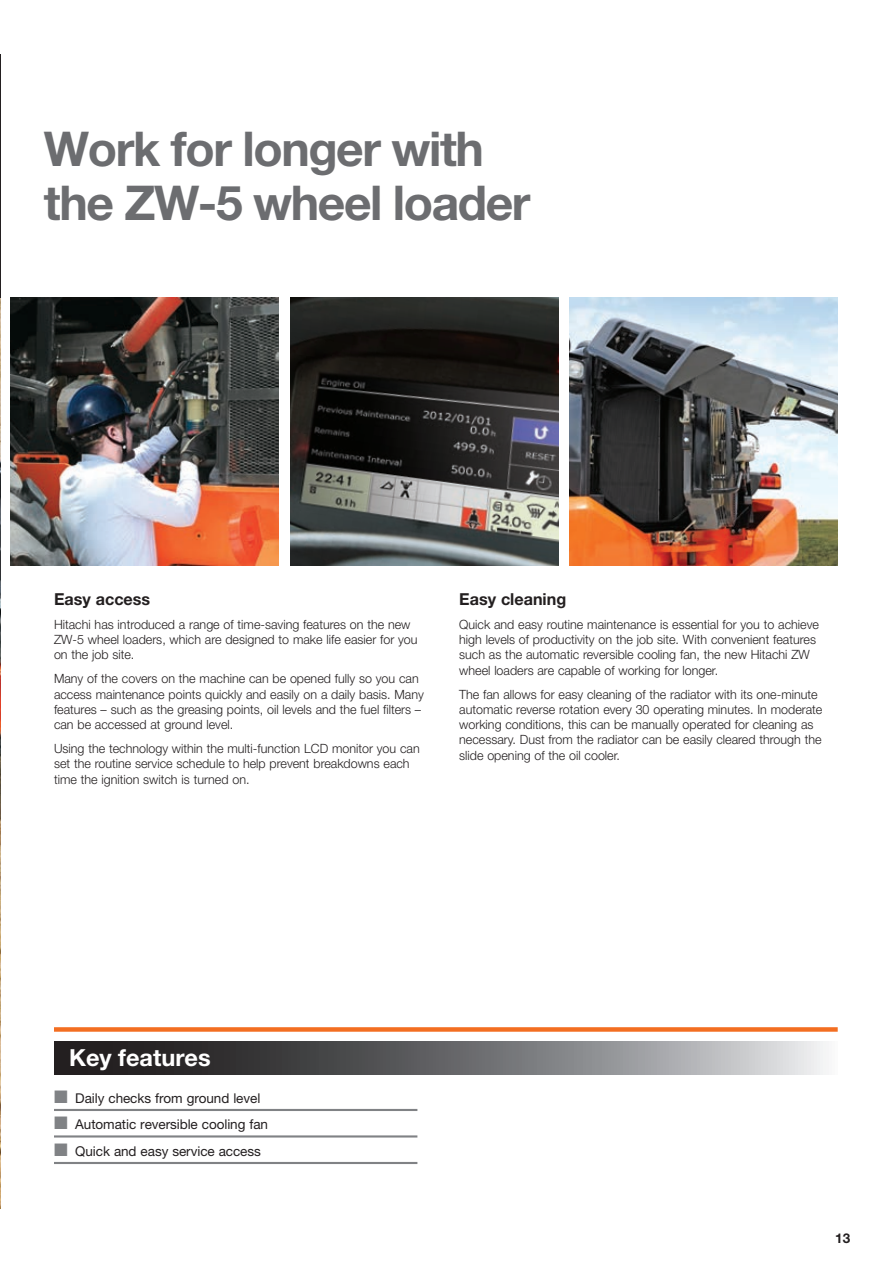
<style>
.page{position:relative;width:893px;height:1263px;background:#fff}
.page>*{position:absolute;margin:0;border:0;box-sizing:border-box;transform-origin:0 0}
.t1{font:700 48px/54.4px "Helvetica Neue LT Pro";letter-spacing:-.03em;color:#6c6d70}
.t2{font:700 23.55px "Helvetica Neue LT Pro";color:#fff}
.t3{font:700 16.5px "Helvetica Neue LT Pro";color:#231f20}
.t4{font:13.5px "Helvetica Neue LT Pro";letter-spacing:-.005em;color:#231f20}
.t5{font:700 13.5px "Helvetica Neue LT Pro";color:#231f20}
.t6{font:300 12.75px/15.3px "Helvetica Neue LT Pro";color:#231f20}
.s1{color:#808285}
</style>
<div class="page">
<div style="left:54px;top:1027px;width:784px;height:5px;background:#f36e21"></div>
<img style="left:290px;top:298px;width:268px;height:268px">
<img style="left:0;top:298px;width:1px;height:911px">
<img style="left:11px;top:298px;width:267px;height:267px">
<img style="left:570px;top:298px;width:268px;height:267px">
<hr style="left:0;top:54px;width:1px;height:244px;background:#231f20">
<svg style="left:54px;top:1041px;width:772px;height:34px;background:#6d6d6f"></svg>
<hr style="left:54px;top:1109px;width:363px;height:2px;background:#808285">
<hr style="left:54px;top:1135px;width:363px;height:2px;background:#808285">
<hr style="left:54px;top:1162px;width:363px;height:2px;background:#808285">
<h1 class="t1" style="left:44px;top:120px;width:488px">Work for longer with the ZW-5 wheel loader</h1>
<p class="t3" style="left:54px;top:589px;width:98px">Easy access</p>
<p class="t6" style="left:54px;top:616px;width:365px">Hitachi has introduced a range of time-saving features on the new<br>ZW-5 wheel loaders, which are designed to make life easier for you on the job site.</p>
<p class="t6" style="left:54px;top:671px;width:371px">Many of the covers on the machine can be opened fully so you can access maintenance points quickly and easily on a daily basis. Many features – such as the greasing points, oil levels and the fuel filters – can be accessed at ground level.</p>
<p class="t6" style="left:54px;top:740px;width:367px">Using the technology within the multi-function LCD monitor you can set the routine service schedule to help prevent breakdowns each time the ignition switch is turned on.</p>
<p class="t3" style="left:459px;top:589px;width:109px">Easy cleaning</p>
<p class="t6" style="left:459px;top:616px;width:361px">Quick and easy routine maintenance is essential for you to achieve high levels of productivity on the job site. With convenient features such as the automatic reversible cooling fan, the new Hitachi ZW wheel loaders are capable of working for longer.</p>
<p class="t6" style="left:459px;top:686px;width:365px">The fan allows for easy cleaning of the radiator with its one-minute automatic reverse rotation every 30 operating minutes. In moderate working conditions, this can be manually operated for cleaning as necessary. Dust from the radiator can be easily cleared through the slide opening of the oil cooler.</p>
<h2 class="t2" style="left:69px;top:1043px;width:143px">Key features</h2>
<p class="t4" style="left:54px;top:1090px;width:208px"><span class="s1">■</span> Daily checks from ground level</p>
<p class="t4" style="left:54px;top:1116px;width:216px"><span class="s1">■</span> Automatic reversible cooling fan</p>
<p class="t4" style="left:54px;top:1143px;width:208px"><span class="s1">■</span> Quick and easy service access</p>
<p class="t5" style="left:835px;top:1230px;width:17px">13</p>
</div>
